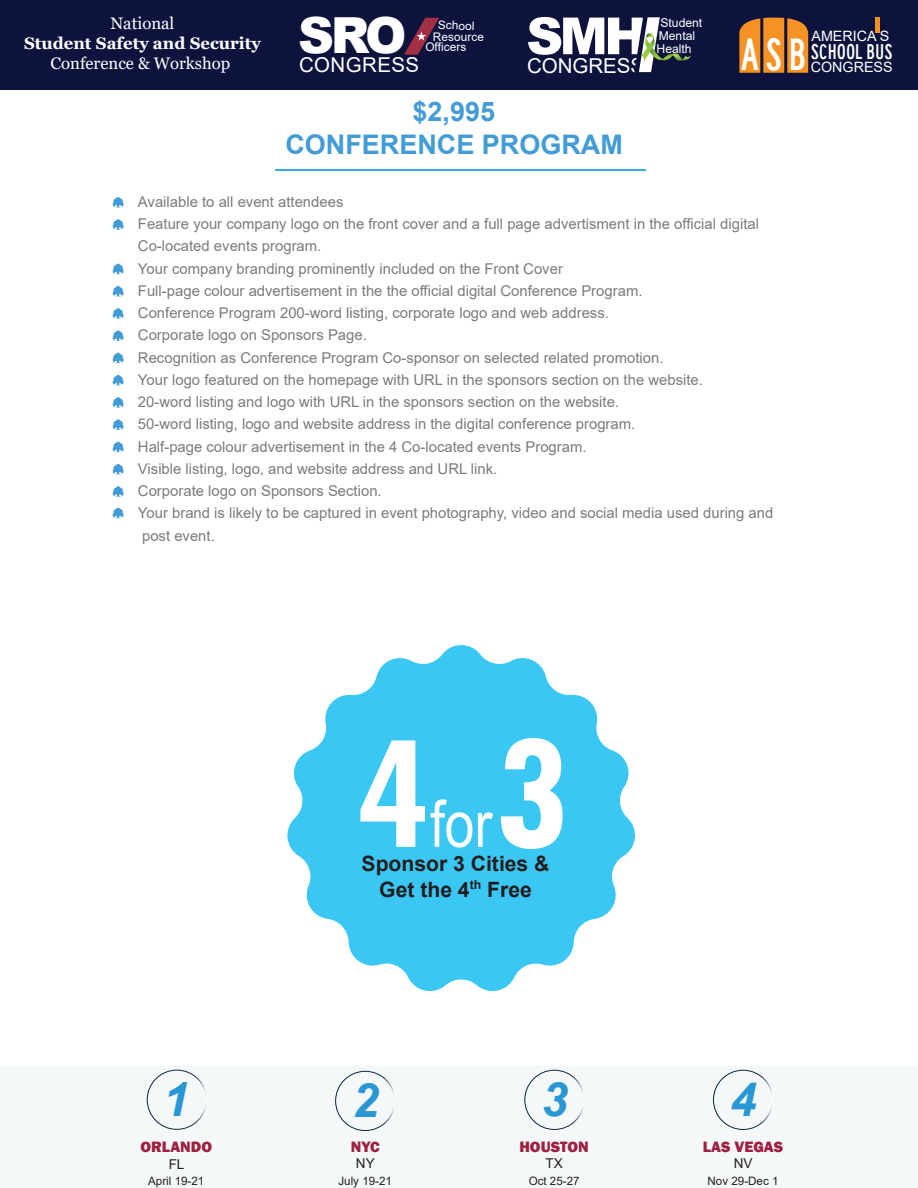
<style>
.page{position:relative;width:918px;height:1188px;background:#fff}
.page>*{position:absolute;margin:0;border:0;box-sizing:border-box;transform-origin:0 0}
.t1{font:700 condensed 174.45px "Tw Cen";color:#fff}
.t2{font:65.25px "Arial Narrow";color:#fff}
.t3{font:900 51.15px "Arial";color:#fff}
.t4{font:900 49.8px "Arial";color:#fff}
.t5{font:italic 700 47.25px "Arial";color:#2997d4}
.t6{font:46.8px "Highway Gothic Condensed";color:#fff}
.t7{font:700 27px/33px "Arial";color:#439cd6;text-align:center}
.t8{font:22.05px "Highway Gothic Condensed";color:#fff;scale:1.04 1}
.t9{font:700 21.15px "Arial";color:#231f20}
.t10{font:700 21.15px "Arial";color:#211d1e}
.t11{font:20.55px "Arial";letter-spacing:-.005em;color:#fff}
.t12{font:20.4px "Arial";letter-spacing:.02em;color:#fff}
.t13{font:16.65px "Georgia";color:#fff}
.t14{font:700 16.65px "Georgia";color:#fff}
.t15{font:800 15.45px "Franklin Gothic";color:#9e2141}
.t16{font:14.85px/22.2px "Arial";color:#7b7b7a}
.t17{font:14.25px "Arial";color:#fff}
.t18{font:13.5px "Arial";color:#231f20}
.t19{font:12.15px/12.6px "Arial";color:#fff}
.t20{font:11.85px/10.8px "Arial";letter-spacing:.01em;color:#fff}
.t21{font:11.55px "Arial";color:#231f20}
</style>
<div class="page">
<svg style="left:112px;top:197px;width:12px;height:10px"></svg>
<svg style="left:112px;top:219px;width:12px;height:11px"></svg>
<svg style="left:112px;top:264px;width:12px;height:10px"></svg>
<svg style="left:112px;top:330px;width:12px;height:11px"></svg>
<svg style="left:112px;top:308px;width:12px;height:11px"></svg>
<svg style="left:112px;top:353px;width:12px;height:10px"></svg>
<svg style="left:112px;top:397px;width:12px;height:11px"></svg>
<svg style="left:112px;top:375px;width:12px;height:10px"></svg>
<svg style="left:112px;top:419px;width:12px;height:11px"></svg>
<svg style="left:112px;top:441px;width:12px;height:11px"></svg>
<hr style="left:275px;top:169px;width:370px;height:2px;background:#34ace2">
<svg style="left:112px;top:464px;width:12px;height:10px"></svg>
<svg style="left:112px;top:486px;width:12px;height:11px"></svg>
<svg style="left:112px;top:286px;width:12px;height:10px"></svg>
<svg style="left:112px;top:508px;width:12px;height:10px"></svg>
<svg style="left:287px;top:645px;width:349px;height:346px;fill:#3bc7f4"></svg>
<div style="left:0;top:0;width:918px;height:90px;background:#0d133d"></div>
<svg style="left:639px;top:17px;width:52px;height:55px"></svg>
<svg style="left:404px;top:18px;width:35px;height:37px"></svg>
<svg style="left:739px;top:18px;width:69px;height:55px;background:#d58026"></svg>
<hr style="left:875px;top:18px;width:4px;height:15px;background:#f69223">
<div style="left:0;top:1066px;width:918px;height:122px;background:#f4f8f8"></div>
<div style="left:524px;top:1070px;width:61px;height:60px;border:1px solid #fff;border-radius:50%"></div>
<div style="left:713px;top:1070px;width:60px;height:60px;border:1px solid #fff;border-radius:50%"></div>
<div style="left:335px;top:1071px;width:60px;height:60px;border:1px solid #fff;border-radius:50%"></div>
<div style="left:147px;top:1070px;width:60px;height:60px;border:1px solid #fff;border-radius:50%"></div>
<p class="t13" style="left:111px;top:13px;width:65px">National</p>
<p class="t14" style="left:24px;top:33px;width:238px">Student Safety and Security</p>
<p class="t13" style="left:51px;top:53px;width:181px">Conference &amp; Workshop</p>
<h3 class="t4" style="left:298px;top:-1px;width:110px">SRO</h3>
<p class="t20" style="left:438px;top:19px;width:38px;rotate:2deg">School</p>
<p class="t20" style="left:425px;top:31px;width:60px;text-indent:7px">Resource<br>Officers</p>
<h3 class="t3" style="left:526px;top:-1px;width:122px">SMH</h3>
<h3 class="t12" style="left:299px;top:51px;width:122px">CONGRESS</h3>
<h3 class="t11" style="left:527px;top:51px;width:119px">CONGRESS</h3>
<h3 class="t7" style="left:285px;top:95px;width:339px">$2,995<br>CONFERENCE PROGRAM</h3>
<p class="t19" style="left:659px;top:17px;width:45px">Student<br>Mental</p>
<p class="t19" style="left:657px;top:42px;width:37px">Health</p>
<p class="t17" style="left:812px;top:26px;width:79px">AMERICA S</p>
<h3 class="t8" style="left:811px;top:40px;width:80px">SCHOOL BUS</h3>
<p class="t17" style="left:811px;top:58px;width:83px">CONGRESS</p>
<h3 class="t6" style="left:741px;top:30px;width:67px">ASB</h3>
<p class="t16" style="left:138px;top:191px;width:637px">Available to all event attendees<br>Feature your company logo on the front cover and a full page advertisment in the official digital Co-located events program.<br>Your company branding prominently included on the Front Cover<br>Full-page colour advertisement in the the official digital Conference Program.<br>Conference Program 200-word listing, corporate logo and web address.<br>Corporate logo on Sponsors Page.<br>Recognition as Conference Program Co-sponsor on selected related promotion.<br>Your logo featured on the homepage with URL in the sponsors section on the website.<br>20-word listing and logo with URL in the sponsors section on the website.<br>50-word listing, logo and website address in the digital conference program.<br>Half-page colour advertisement in the 4 Co-located events Program.<br>Visible listing, logo, and website address and URL link.<br>Corporate logo on Sponsors Section.<br>Your brand is likely to be captured in event photography, video and social media used during and post event.</p>
<h3 class="t5" style="left:163px;top:1068px;width:28px">1</h3>
<p class="t15" style="left:141px;top:1137px;width:73px">ORLANDO</p>
<p class="t18" style="left:169px;top:1155px;width:17px">FL</p>
<p class="t21" style="left:148px;top:1173px;width:58px">April 19-21</p>
<h1 class="t1" style="left:353px;top:687px;width:217px">4 3</h1>
<h3 class="t9" style="left:362px;top:849px;width:189px">Sponsor 3 Cities &amp;</h3>
<h2 class="t2" style="left:430px;top:776px;width:64px">for</h2>
<h3 class="t10" style="left:379px;top:874px;width:154px">Get the 4<sup>th</sup> Free</h3>
<h3 class="t5" style="left:352px;top:1069px;width:28px">2</h3>
<p class="t15" style="left:351px;top:1137px;width:30px">NYC</p>
<p class="t18" style="left:356px;top:1154px;width:20px">NY</p>
<p class="t21" style="left:338px;top:1173px;width:55px">July 19-21</p>
<h3 class="t5" style="left:541px;top:1068px;width:28px">3</h3>
<p class="t15" style="left:519px;top:1137px;width:71px">HOUSTON</p>
<p class="t18" style="left:546px;top:1154px;width:19px">TX</p>
<p class="t21" style="left:529px;top:1173px;width:52px">Oct 25-27</p>
<h3 class="t5" style="left:730px;top:1068px;width:28px">4</h3>
<p class="t15" style="left:703px;top:1137px;width:82px">LAS VEGAS</p>
<p class="t18" style="left:734px;top:1154px;width:20px">NV</p>
<p class="t21" style="left:708px;top:1173px;width:72px">Nov 29-Dec 1</p>
</div>
